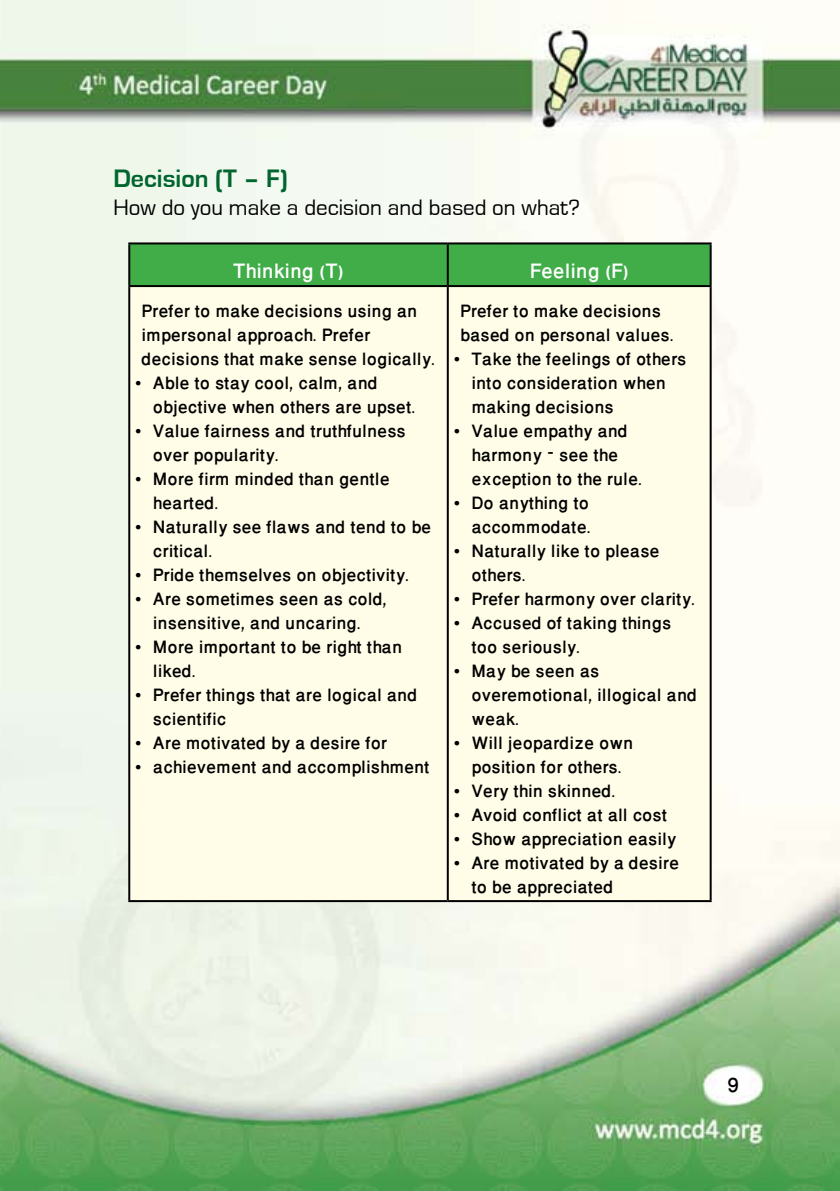
<style>
.page{position:relative;width:840px;height:1191px;background:#fff}
.page>*{position:absolute;margin:0;border:0;box-sizing:border-box;transform-origin:0 0}
.t1{font:500 28px "Win Soft Pro";color:#fff}
.t2{font:500 28px "Win Soft Pro";color:#000}
.t3{font:700 26px "Eurostile";color:#00652e}
.t4{font:500 24px/24px "Win Soft Pro";color:#000}
.t5{font:23px "Eurostile";color:#000}
</style>
<div class="page">
<img style="left:0;top:0;width:839px;height:1191px">
<div style="left:130px;top:244px;width:579px;height:41px;background:#41ad49"></div>
<div style="left:130px;top:287px;width:579px;height:613px;background:#fffde8"></div>
<hr style="left:128px;top:242px;width:319px;height:2px;background:#000">
<hr style="left:128px;top:244px;width:2px;height:41px;background:#000">
<hr style="left:447px;top:242px;width:264px;height:2px;background:#000">
<hr style="left:446px;top:244px;width:2px;height:41px;background:#000">
<hr style="left:709px;top:244px;width:2px;height:41px;background:#000">
<hr style="left:128px;top:285px;width:319px;height:2px;background:#000">
<hr style="left:128px;top:287px;width:2px;height:613px;background:#000">
<hr style="left:447px;top:285px;width:264px;height:2px;background:#000">
<hr style="left:446px;top:287px;width:2px;height:613px;background:#000">
<hr style="left:709px;top:287px;width:2px;height:613px;background:#000">
<hr style="left:128px;top:900px;width:319px;height:2px;background:#000">
<hr style="left:447px;top:900px;width:264px;height:2px;background:#000">
<p class="t3" style="left:113px;top:165px;width:176px">Decision (T – F)</p>
<p class="t5" style="left:113px;top:195px;width:468px">How do you make a decision and based on what?</p>
<p class="t1" style="left:233px;top:251px;width:112px">Thinking (T)</p>
<p class="t1" style="left:529px;top:251px;width:100px">Feeling (F)</p>
<p class="t4" style="left:141px;top:299px;width:295px">Prefer to make decisions using an impersonal approach. Prefer decisions that make sense logically.</p>
<p class="t4" style="left:153px;top:371px;width:264px;text-indent:-18px">• Able to stay cool, calm, and objective when others are upset.</p>
<p class="t4" style="left:153px;top:419px;width:254px;text-indent:-18px">• Value fairness and truthfulness over popularity.</p>
<p class="t4" style="left:153px;top:467px;width:238px;text-indent:-18px">• More firm minded than gentle hearted.</p>
<p class="t4" style="left:153px;top:515px;width:280px;text-indent:-18px">• Naturally see flaws and tend to be critical.</p>
<p class="t4" style="left:135px;top:563px;width:275px">• Pride themselves on objectivity.</p>
<p class="t4" style="left:135px;top:587px;width:253px;text-align:center">• Are sometimes seen as cold, insensitive, and uncaring.</p>
<p class="t4" style="left:153px;top:635px;width:250px;text-indent:-18px">• More important to be right than liked.</p>
<p class="t4" style="left:153px;top:683px;width:266px;text-indent:-18px">• Prefer things that are logical and scientific</p>
<p class="t4" style="left:135px;top:731px;width:253px">• Are motivated by a desire for</p>
<p class="t4" style="left:135px;top:755px;width:296px">• achievement and accomplishment</p>
<p class="t4" style="left:460px;top:299px;width:215px">Prefer to make decisions based on personal values.</p>
<p class="t4" style="left:471px;top:347px;width:216px;text-indent:-18px">• Take the feelings of others into consideration when making decisions</p>
<p class="t4" style="left:471px;top:419px;width:172px;text-indent:-18px">• Value empathy and harmony – see the exception to the rule.</p>
<p class="t4" style="left:453px;top:491px;width:139px;text-align:right">• Do anything to accommodate.</p>
<p class="t4" style="left:471px;top:539px;width:190px;text-indent:-18px">• Naturally like to please others.</p>
<p class="t4" style="left:453px;top:587px;width:243px">• Prefer harmony over clarity.</p>
<p class="t4" style="left:471px;top:611px;width:201px;text-indent:-18px">• Accused of taking things too seriously.</p>
<p class="t4" style="left:471px;top:659px;width:227px;text-indent:-18px">• May be seen as overemotional, illogical and weak.</p>
<p class="t4" style="left:453px;top:731px;width:181px;text-align:center">• Will jeopardize own position for others.</p>
<p class="t4" style="left:453px;top:779px;width:163px">• Very thin skinned.</p>
<p class="t4" style="left:453px;top:803px;width:215px">• Avoid conflict at all cost</p>
<p class="t4" style="left:453px;top:827px;width:224px">• Show appreciation easily</p>
<p class="t4" style="left:471px;top:851px;width:209px;text-indent:-18px">• Are motivated by a desire to be appreciated</p>
<p class="t2" style="left:727px;top:1065px;width:13px">9</p>
</div>
